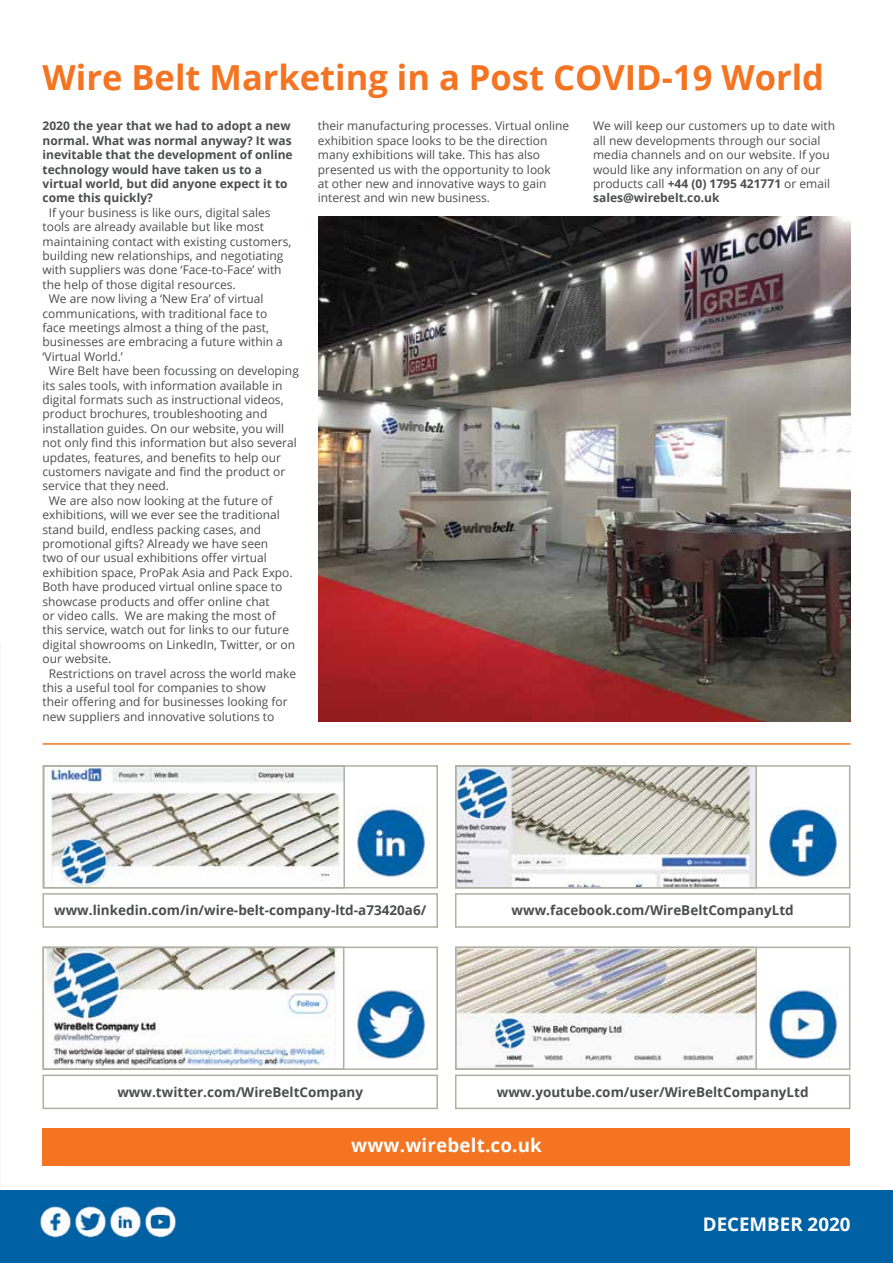
<style>
.page{position:relative;width:893px;height:1263px;background:#fff}
.page>*{position:absolute;margin:0;border:0;box-sizing:border-box;transform-origin:0 0}
.t1{font:700 34.5px "Open Sans";color:#f47421}
.t2{font:700 18.75px "Open Sans";letter-spacing:.01em;color:#fff}
.t3{font:700 13.5px "Open Sans";color:#4c4d4d}
.t4{font:12px/14.4px "Open Sans";color:#4c4d4d}
.t5{font:700 12px/14.4px "Open Sans";color:#4c4d4d}
.s1{font-weight:700}
</style>
<div class="page">
<div style="left:0;top:1191px;width:893px;height:72px;background:#0061a4"></div>
<img style="left:318px;top:216px;width:532px;height:505px">
<div style="left:43px;top:1128px;width:807px;height:38px;background:#f47421"></div>
<img style="left:50px;top:768px;width:292px;height:117px">
<img style="left:458px;top:768px;width:296px;height:117px">
<img style="left:46px;top:949px;width:293px;height:118px">
<img style="left:458px;top:949px;width:296px;height:118px">
<hr style="left:43px;top:743px;width:807px;height:2px;background:#f47421">
<img style="left:770px;top:809px;width:67px;height:69px">
<img style="left:357px;top:990px;width:68px;height:70px">
<img style="left:357px;top:809px;width:68px;height:69px">
<img style="left:770px;top:990px;width:67px;height:70px">
<img style="left:40px;top:1206px;width:31px;height:31px">
<img style="left:75px;top:1206px;width:31px;height:31px">
<img style="left:110px;top:1206px;width:31px;height:31px">
<img style="left:145px;top:1206px;width:31px;height:31px">
<div style="left:43px;top:765px;width:395px;height:123px;border:2px solid #afb0a3"></div>
<div style="left:455px;top:946px;width:395px;height:124px;border:2px solid #afb0a3"></div>
<div style="left:455px;top:765px;width:395px;height:123px;border:2px solid #afb0a3"></div>
<div style="left:43px;top:946px;width:395px;height:124px;border:2px solid #afb0a3"></div>
<div style="left:43px;top:893px;width:395px;height:35px;border:2px solid #afb0a3"></div>
<div style="left:455px;top:893px;width:395px;height:35px;border:2px solid #afb0a3"></div>
<div style="left:43px;top:1074px;width:395px;height:35px;border:2px solid #afb0a3"></div>
<div style="left:455px;top:1074px;width:395px;height:35px;border:2px solid #afb0a3"></div>
<h1 class="t1" style="left:43px;top:53px;width:783px">Wire Belt Marketing in a Post COVID-19 World</h1>
<p class="t5" style="left:43px;top:119px;width:252px">2020 the year that we had to adopt a new normal. What was normal anyway? It was inevitable that the development of online technology would have taken us to a virtual world, but did anyone expect it to come this quickly?</p>
<p class="t4" style="left:49px;top:205px;width:223px">If your business is like ours, digital sales</p>
<p class="t4" style="left:43px;top:219px;width:223px">tools are already available but like most</p>
<p class="t4" style="left:43px;top:234px;width:250px">maintaining contact with existing customers,</p>
<p class="t4" style="left:43px;top:248px;width:242px">building new relationships, and negotiating</p>
<p class="t4" style="left:43px;top:263px;width:241px">with suppliers was done ‘Face-to-Face’ with</p>
<p class="t4" style="left:43px;top:277px;width:195px">the help of those digital resources.</p>
<p class="t4" style="left:49px;top:291px;width:216px">We are now living a ‘New Era’ of virtual</p>
<p class="t4" style="left:43px;top:306px;width:226px">communications, with traditional face to</p>
<p class="t4" style="left:43px;top:320px;width:228px">face meetings almost a thing of the past,</p>
<p class="t4" style="left:43px;top:335px;width:242px">businesses are embracing a future within a</p>
<p class="t4" style="left:43px;top:349px;width:82px">‘Virtual World.’</p>
<p class="t4" style="left:49px;top:363px;width:252px">Wire Belt have been focussing on developing</p>
<p class="t4" style="left:43px;top:378px;width:241px">its sales tools, with information available in</p>
<p class="t4" style="left:43px;top:392px;width:243px">digital formats such as instructional videos,</p>
<p class="t4" style="left:43px;top:407px;width:226px">product brochures, troubleshooting and</p>
<p class="t4" style="left:43px;top:421px;width:243px">installation guides. On our website, you will</p>
<p class="t4" style="left:43px;top:435px;width:256px">not only find this information but also several</p>
<p class="t4" style="left:43px;top:450px;width:240px">updates, features, and benefits to help our</p>
<p class="t4" style="left:43px;top:464px;width:244px">customers navigate and find the product or</p>
<p class="t4" style="left:43px;top:479px;width:128px">service that they need.</p>
<p class="t4" style="left:49px;top:493px;width:225px">We are also now looking at the future of</p>
<p class="t4" style="left:43px;top:507px;width:239px">exhibitions, will we ever see the traditional</p>
<p class="t4" style="left:43px;top:522px;width:220px">stand build, endless packing cases, and</p>
<p class="t4" style="left:43px;top:536px;width:227px">promotional gifts? Already we have seen</p>
<p class="t4" style="left:43px;top:551px;width:226px">two of our usual exhibitions offer virtual</p>
<p class="t4" style="left:43px;top:565px;width:252px">exhibition space, ProPak Asia and Pack Expo.</p>
<p class="t4" style="left:43px;top:579px;width:241px">Both have produced virtual online space to</p>
<p class="t4" style="left:43px;top:594px;width:229px">showcase products and offer online chat</p>
<p class="t4" style="left:43px;top:608px;width:235px">or video calls. We are making the most of</p>
<p class="t4" style="left:43px;top:623px;width:248px">this service, watch out for links to our future</p>
<p class="t4" style="left:43px;top:637px;width:254px">digital showrooms on LinkedIn, Twitter, or on</p>
<p class="t4" style="left:43px;top:651px;width:70px">our website.</p>
<p class="t4" style="left:49px;top:666px;width:249px">Restrictions on travel across the world make</p>
<p class="t4" style="left:43px;top:680px;width:225px">this a useful tool for companies to show</p>
<p class="t4" style="left:43px;top:695px;width:247px">their offering and for businesses looking for</p>
<p class="t4" style="left:43px;top:709px;width:233px">new suppliers and innovative solutions to</p>
<p class="t4" style="left:318px;top:119px;width:253px">their manufacturing processes. Virtual online exhibition space looks to be the direction many exhibitions will take. This has also presented us with the opportunity to look<br>at other new and innovative ways to gain interest and win new business.</p>
<p class="t4" style="left:593px;top:119px;width:243px">We will keep our customers up to date with all new developments through our social media channels and on our website. If you would like any information on any of our products call <span class="s1">+44 (0) 1795 421771</span> or email <span class="s1">sales@wirebelt.co.uk</span></p>
<p class="t3" style="left:54px;top:901px;width:374px">www.linkedin.com/in/wire-belt-company-ltd-a73420a6/</p>
<p class="t3" style="left:512px;top:901px;width:284px">www.facebook.com/WireBeltCompanyLtd</p>
<p class="t3" style="left:117px;top:1082px;width:247px">www.twitter.com/WireBeltCompany</p>
<p class="t3" style="left:497px;top:1082px;width:313px">www.youtube.com/user/WireBeltCompanyLtd</p>
<h2 class="t2" style="left:351px;top:1132px;width:192px">www.wirebelt.co.uk</h2>
<h2 class="t2" style="left:703px;top:1211px;width:149px">DECEMBER 2020</h2>
</div>
